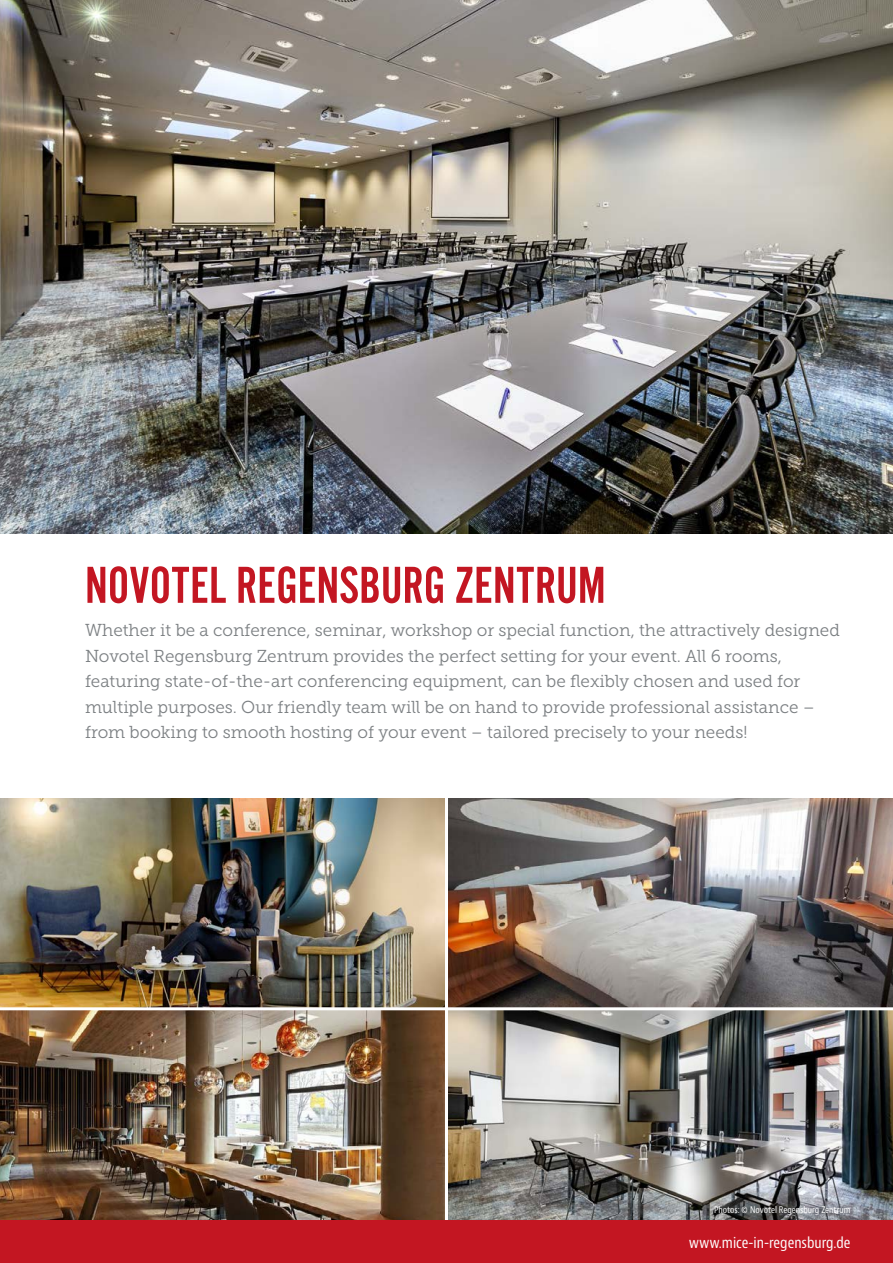
<style>
.page{position:relative;width:893px;height:1263px;background:#fff}
.page>*{position:absolute;margin:0;border:0;box-sizing:border-box;transform-origin:0 0}
.t1{font:54px "Alternate Got No 2 D";color:#c31622}
.t2{font:17.25px/25.5px "Museo Slab 300";color:#7b7f82}
.t3{font:condensed 15px "Bernino Sans";color:#fff}
.t4{font:condensed 9px "Bernino Sans";color:#fff}
</style>
<div class="page">
<img style="left:448px;top:1010px;width:445px;height:210px">
<img style="left:0;top:798px;width:445px;height:209px">
<img style="left:0;top:1010px;width:445px;height:210px">
<img style="left:448px;top:798px;width:445px;height:209px">
<img style="left:0;top:0;width:893px;height:533px">
<div style="left:0;top:1220px;width:893px;height:43px;background:#c31622"></div>
<h1 class="t1" style="left:85px;top:556px;width:522px">NOVOTEL REGENSBURG ZENTRUM</h1>
<p class="t2" style="left:85px;top:617px;width:756px">Whether it be a conference, seminar, workshop or special function, the attractively designed Novotel Regensburg Zentrum provides the perfect setting for your event. All 6 rooms, featuring state-of-the-art conferencing equipment, can be flexibly chosen and used for multiple purposes. Our friendly team will be on hand to provide professional assistance – from booking to smooth hosting of your event – tailored precisely to your needs!</p>
<p class="t4" style="left:714px;top:1204px;width:138px">Photos: © Novotel Regensburg Zentrum</p>
<p class="t3" style="left:689px;top:1233px;width:163px">www.mice-in-regensburg.de</p>
</div>
